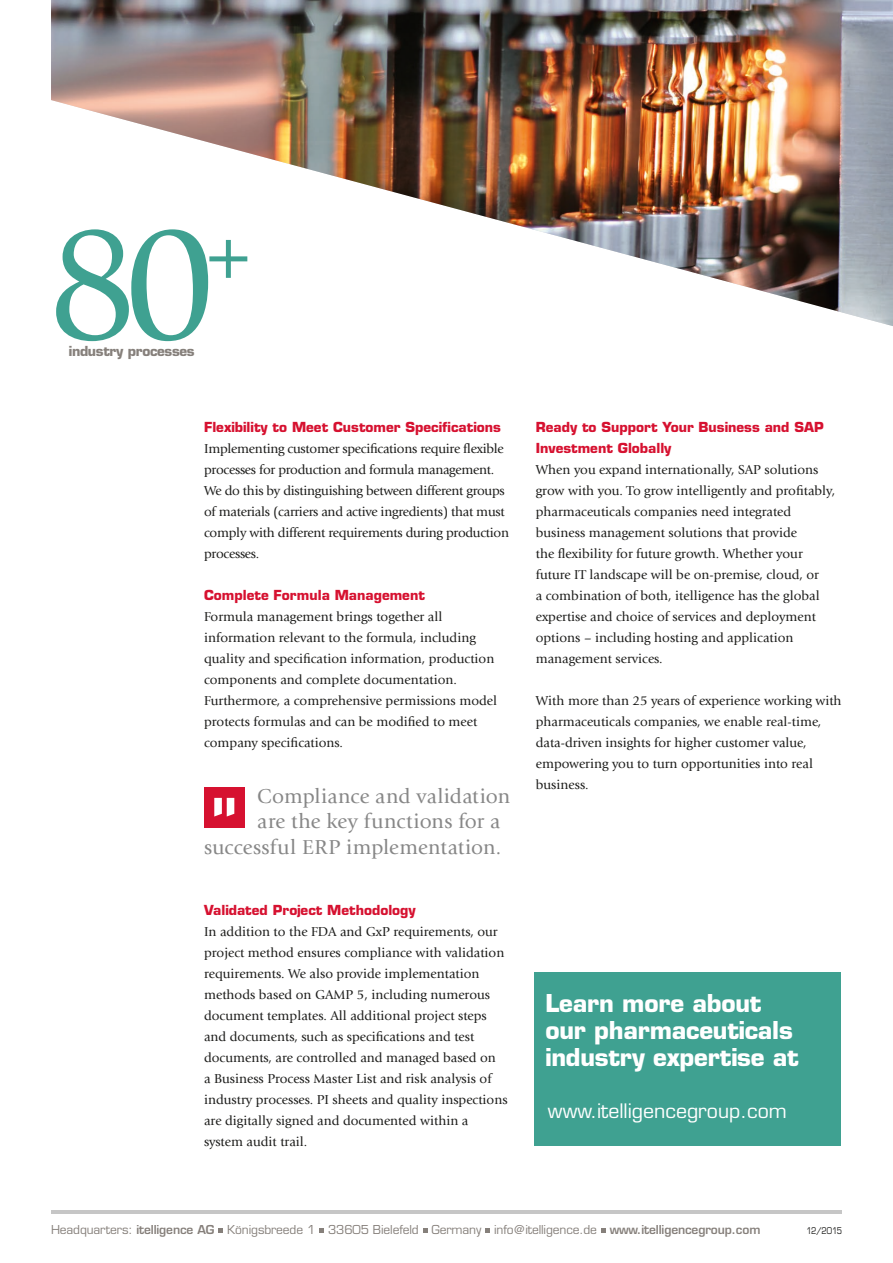
<style>
.page{position:relative;width:893px;height:1263px;background:#fff}
.page>*{position:absolute;margin:0;border:0;box-sizing:border-box;transform-origin:0 0}
.t1{font:169.35px "Giovanni LTCE";color:#3fa191}
.t2{font:85.8px "Giovanni LTCE";color:#3fa191}
.t3{font:700 24px/27px "Eurostile LTCE";letter-spacing:-.01em;color:#fff}
.t4{font:21px "Giovanni LTCE";letter-spacing:.01em;color:#878787}
.t5{font:500 19.5px "Eurostile LTCE";color:#fff}
.t6{font:13.5px/21px "Giovanni LTCE";color:#1d1d1b}
.t7{font:13.5px/21px "Giovanni LTCE";letter-spacing:-.02em;color:#1d1d1b}
.t8{font:700 13.5px/21px "Eurostile LTCE";color:#d61130}
.t9{font:700 13.5px "Eurostile LTCE";letter-spacing:-.025em;color:#86807b}
.t10{font:500 12px "Eurostile LTCE";letter-spacing:-.01em;color:#86807b}
.t11{font:500 9px "Eurostile LTCE";color:#1d1d1b;scale:.85 1}
.s1{font-weight:600}
</style>
<div class="page">
<div style="left:534px;top:972px;width:306px;height:173px;background:#3fa191"></div>
<svg style="left:218px;top:1228px;width:5px;height:5px"></svg>
<svg style="left:319px;top:1228px;width:5px;height:5px"></svg>
<svg style="left:423px;top:1228px;width:5px;height:5px"></svg>
<svg style="left:485px;top:1228px;width:5px;height:5px"></svg>
<svg style="left:601px;top:1228px;width:5px;height:5px"></svg>
<img style="left:51px;top:0;width:842px;height:326px">
<div style="left:204px;top:787px;width:40px;height:40px;background:#d61130"></div>
<svg style="left:214px;top:798px;width:20px;height:18px"></svg>
<hr style="left:51px;top:1210px;width:791px;height:3px;background:#c6c6c6">
<h1 class="t1" style="left:45px;top:188px;width:173px">80</h1>
<p class="t9" style="left:69px;top:343px;width:127px">industry processes</p>
<h2 class="t2" style="left:205px;top:202px;width:49px">+</h2>
<p class="t8" style="left:204px;top:417px;width:298px">Flexibility to Meet Customer Specifications</p>
<p class="t7" style="left:204px;top:438px;width:306px">Implementing customer specifications require flexible processes for production and formula management.<br>We do this by distinguishing between different groups of materials (carriers and active ingredients) that must comply with different requirements during production processes.</p>
<p class="t8" style="left:204px;top:585px;width:222px">Complete Formula Management</p>
<p class="t6" style="left:204px;top:606px;width:295px">Formula management brings together all information relevant to the formula, including quality and specification information, production components and complete documentation.<br>Furthermore, a comprehensive permissions model protects formulas and can be modified to meet company specifications.</p>
<h3 class="t4" style="left:257px;top:784px;width:254px">Compliance and validation</h3>
<h3 class="t4" style="left:257px;top:809px;width:244px">are the key functions for a</h3>
<h3 class="t4" style="left:204px;top:835px;width:299px">successful ERP implementation.</h3>
<p class="t8" style="left:204px;top:900px;width:213px">Validated Project Methodology</p>
<p class="t6" style="left:204px;top:921px;width:305px">In addition to the FDA and GxP requirements, our project method ensures compliance with validation requirements. We also provide implementation methods based on GAMP 5, including numerous document templates. All additional project steps and documents, such as specifications and test documents, are controlled and managed based on<br>a Business Process Master List and risk analysis of industry processes. PI sheets and quality inspections are digitally signed and documented within a system audit trail.</p>
<p class="t8" style="left:536px;top:417px;width:289px">Ready to Support Your Business and SAP<br>Investment Globally</p>
<p class="t6" style="left:536px;top:459px;width:301px">When you expand internationally, SAP solutions grow with you. To grow intelligently and profitably, pharmaceuticals companies need integrated business management solutions that provide<br>the flexibility for future growth. Whether your future IT landscape will be on-premise, cloud, or<br>a combination of both, itelligence has the global expertise and choice of services and deployment options – including hosting and application management services.</p>
<p class="t6" style="left:536px;top:690px;width:307px">With more than 25 years of experience working with pharmaceuticals companies, we enable real-time, data-driven insights for higher customer value, empowering you to turn opportunities into real business.</p>
<h3 class="t3" style="left:545px;top:990px;width:255px">Learn more about our pharmaceuticals industry expertise at</h3>
<h3 class="t5" style="left:548px;top:1099px;width:240px">www.itelligencegroup.com</h3>
<p class="t10" style="left:51px;top:1223px;width:711px">Headquarters: <span class="s1">itelligence AG</span> Königsbreede 1 33605 Bielefeld Germany info@itelligence.de <span class="s1">www.itelligencegroup.com</span></p>
<p class="t11" style="left:806px;top:1225px;width:43px">12/2015</p>
</div>
